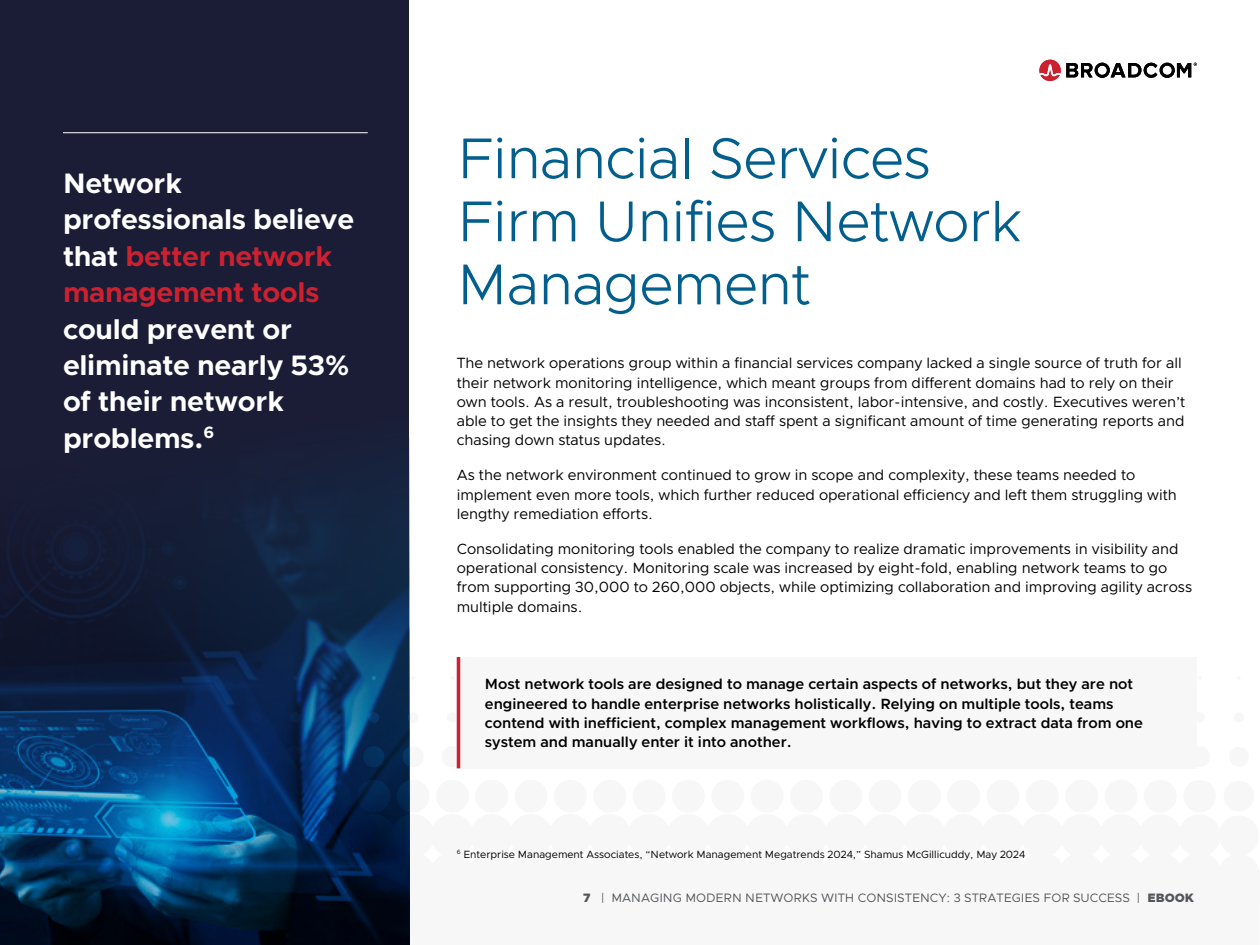
<style>
.page{position:relative;width:1260px;height:945px;background:#fff}
.page>*{position:absolute;margin:0;border:0;box-sizing:border-box;transform-origin:0 0}
.t1{font:300 57.75px/63px "Metropolis";letter-spacing:-.01em;color:#025e8c}
.t2{font:700 28.35px/36.4px "Metropolis";letter-spacing:-.01em;color:#fff}
.t3{font:14.88px/19.2px "Metropolis";color:#000}
.t4{font:600 14.88px/19.2px "Metropolis";color:#000}
.t5{font:12.25px "Metropolis";color:#53565a}
.t6{font:10.5px "Metropolis";color:#000}
.s1{color:#cc2130}
.s2{font-weight:900}
</style>
<div class="page">
<div style="left:1234px;top:712px;width:10px;height:10px;background:#f7f7f7;border-radius:50%"></div>
<div style="left:447px;top:712px;width:11px;height:11px;background:#f7f7f7;border-radius:50%"></div>
<div style="left:408px;top:712px;width:10px;height:11px;background:#f7f7f7;border-radius:50%"></div>
<div style="left:1229px;top:747px;width:20px;height:20px;background:#f7f7f7;border-radius:50%"></div>
<div style="left:1189px;top:746px;width:21px;height:21px;background:#f7f7f7;border-radius:50%"></div>
<svg style="left:456px;top:746px;width:1px;height:21px"></svg>
<div style="left:1184px;top:780px;width:32px;height:32px;background:#f7f7f7;border-radius:50%"></div>
<div style="left:1144px;top:780px;width:33px;height:33px;background:#f7f7f7;border-radius:50%"></div>
<div style="left:1105px;top:780px;width:32px;height:33px;background:#f7f7f7;border-radius:50%"></div>
<div style="left:1065px;top:780px;width:33px;height:33px;background:#f7f7f7;border-radius:50%"></div>
<div style="left:1026px;top:780px;width:33px;height:33px;background:#f7f7f7;border-radius:50%"></div>
<div style="left:987px;top:780px;width:32px;height:33px;background:#f7f7f7;border-radius:50%"></div>
<div style="left:947px;top:780px;width:33px;height:33px;background:#f7f7f7;border-radius:50%"></div>
<div style="left:908px;top:780px;width:33px;height:33px;background:#f7f7f7;border-radius:50%"></div>
<div style="left:869px;top:780px;width:32px;height:33px;background:#f7f7f7;border-radius:50%"></div>
<div style="left:829px;top:780px;width:33px;height:33px;background:#f7f7f7;border-radius:50%"></div>
<div style="left:790px;top:780px;width:33px;height:33px;background:#f7f7f7;border-radius:50%"></div>
<div style="left:751px;top:780px;width:32px;height:33px;background:#f7f7f7;border-radius:50%"></div>
<div style="left:711px;top:780px;width:33px;height:33px;background:#f7f7f7;border-radius:50%"></div>
<div style="left:672px;top:780px;width:33px;height:33px;background:#f7f7f7;border-radius:50%"></div>
<div style="left:633px;top:780px;width:32px;height:33px;background:#f7f7f7;border-radius:50%"></div>
<div style="left:593px;top:780px;width:33px;height:33px;background:#f7f7f7;border-radius:50%"></div>
<div style="left:554px;top:780px;width:33px;height:33px;background:#f7f7f7;border-radius:50%"></div>
<div style="left:515px;top:780px;width:32px;height:33px;background:#f7f7f7;border-radius:50%"></div>
<div style="left:475px;top:780px;width:33px;height:33px;background:#f7f7f7;border-radius:50%"></div>
<div style="left:436px;top:780px;width:33px;height:33px;background:#f7f7f7;border-radius:50%"></div>
<div style="left:397px;top:780px;width:33px;height:33px;background:#f7f7f7;border-radius:50%"></div>
<svg style="left:0;top:0;width:409px;height:945px;background:#122443"></svg>
<hr style="left:63px;top:132px;width:305px;height:1px;background:#fff">
<svg style="left:1039px;top:60px;width:158px;height:21px"></svg>
<div style="left:457px;top:657px;width:740px;height:111px;background:#f7f7f7"></div>
<hr style="left:457px;top:657px;width:3px;height:111px;background:#cc2130">
<h2 class="t2" style="left:63px;top:165px;width:293px">Network professionals believe that <span class="s1">better network management tools</span></h2>
<h2 class="t2" style="left:63px;top:311px;width:288px">could prevent or eliminate nearly 53% of their network problems.<sup>6</sup></h2>
<h1 class="t1" style="left:457px;top:127px;width:566px">Financial Services<br>Firm Unifies Network<br>Management</h1>
<p class="t3" style="left:457px;top:354px;width:730px">The network operations group within a financial services company lacked a single source of truth for all their network monitoring intelligence, which meant groups from different domains had to rely on their own tools. As a result, troubleshooting was inconsistent, labor-intensive, and costly. Executives weren’t able to get the insights they needed and staff spent a significant amount of time generating reports and chasing down status updates.</p>
<p class="t3" style="left:457px;top:466px;width:722px">As the network environment continued to grow in scope and complexity, these teams needed to implement even more tools, which further reduced operational efficiency and left them struggling with lengthy remediation efforts.</p>
<p class="t3" style="left:457px;top:539px;width:737px">Consolidating monitoring tools enabled the company to realize dramatic improvements in visibility and operational consistency. Monitoring scale was increased by eight-fold, enabling network teams to go from supporting 30,000 to 260,000 objects, while optimizing collaboration and improving agility across multiple domains.</p>
<p class="t4" style="left:485px;top:675px;width:659px">Most network tools are designed to manage certain aspects of networks, but they are not engineered to handle enterprise networks holistically. Relying on multiple tools, teams contend with inefficient, complex management workflows, having to extract data from one system and manually enter it into another.</p>
<p class="t6" style="left:457px;top:848px;width:570px"><sup>6</sup> Enterprise Management Associates, “Network Management Megatrends 2024,” Shamus McGillicuddy, May 2024</p>
<p class="t5" style="left:583px;top:890px;width:613px"><span class="s2">7</span> | MANAGING MODERN NETWORKS WITH CONSISTENCY: 3 STRATEGIES FOR SUCCESS | <span class="s2">EBOOK</span></p>
</div>
